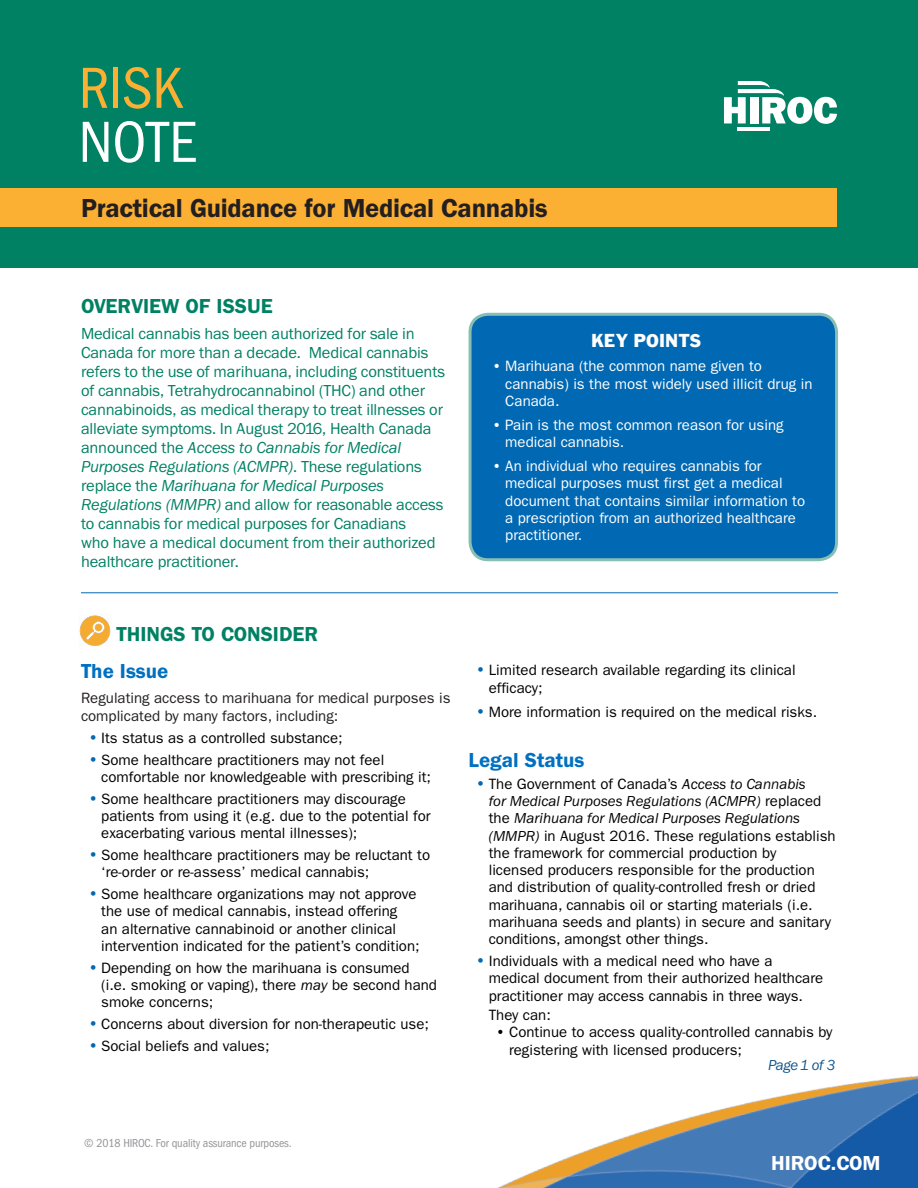
<style>
.page{position:relative;width:918px;height:1188px;background:#fff}
.page>*{position:absolute;margin:0;border:0;box-sizing:border-box;transform-origin:0 0}
.t1{font:condensed 60px "Franklin Gothic LT";color:#fbb033}
.t2{font:condensed 60px "Franklin Gothic LT";color:#fff}
.t3{font:700 27px "Franklin Gothic";letter-spacing:-.01em;color:#231f20}
.t4{font:700 21px "Franklin Gothic";color:#008164}
.t5{font:700 21px "Franklin Gothic";color:#0070c0}
.t6{font:700 21px "Franklin Gothic";color:#fff}
.Body_Text{font:19.5px "Franklin Gothic";color:#fff}
.Body_Text-2{font:16.5px/18.9px "Franklin Gothic";letter-spacing:-.01em;color:#008164}
.t7{font:15px/17.2px "Franklin Gothic";color:#000}
.t8{font:15px/17.2px "Franklin Gothic";color:#fff}
.t9{font:15px/18px "Franklin Gothic";color:#231f20}
.Body_Text-3{font:italic 15px "Franklin Gothic";letter-spacing:-.02em;color:#13558c}
.t10{font:condensed 12px "Franklin Gothic LT";letter-spacing:-.01em;color:#939598}
.s1{font-style:italic}
.s2{font-style:inherit}
.s3{font-size:16.5px;color:#0168b3}
</style>
<div class="page">
<hr style="left:81px;top:592px;width:757px;height:1px;background:#0168b3">
<div style="left:0;top:0;width:918px;height:268px;background:#008164"></div>
<hr style="left:738px;top:127px;width:32px;height:4px;background:#fff">
<svg style="left:724px;top:81px;width:113px;height:43px"></svg>
<div style="left:0;top:188px;width:837px;height:39px;background:#fbb033"></div>
<img style="left:497px;top:1076px;width:421px;height:112px">
<img style="left:79px;top:615px;width:32px;height:31px">
<div style="left:470px;top:314px;width:367px;height:246px;background:#0168b3;border-radius:18px"></div>
<div style="left:469px;top:313px;width:369px;height:248px;border:3px solid #88bfb3;border-radius:18px"></div>
<p class="t1" style="left:79px;top:54px;width:105px">RISK</p>
<p class="t2" style="left:79px;top:108px;width:120px">NOTE</p>
<p class="t3" style="left:81px;top:190px;width:468px">Practical Guidance for Medical Cannabis</p>
<p class="t4" style="left:81px;top:292px;width:193px">OVERVIEW OF ISSUE</p>
<p class="Body_Text-2" style="left:81px;top:325px;width:365px">Medical cannabis has been authorized for sale in Canada for more than a decade. Medical cannabis refers to the use of marihuana, including constituents of cannabis, Tetrahydrocannabinol (THC) and other cannabinoids, as medical therapy to treat illnesses or alleviate symptoms. In August 2016, Health Canada announced the <span class="s1">Access to Cannabis for Medical Purposes Regulations (ACMPR)</span>. These regulations replace the <span class="s1">Marihuana for Medical Purposes Regulations (MMPR)</span> and allow for reasonable access to cannabis for medical purposes for Canadians<br>who have a medical document from their authorized healthcare practitioner.</p>
<p class="Body_Text" style="left:591px;top:329px;width:112px">KEY POINTS</p>
<p class="t8" style="left:505px;top:358px;width:309px;text-indent:-14px"><span class="s2">•</span> Marihuana (the common name given to cannabis) is the most widely used illicit drug in<br>Canada.</p>
<p class="t8" style="left:505px;top:416px;width:280px;text-indent:-14px"><span class="s2">•</span> Pain is the most common reason for using medical cannabis.</p>
<p class="t8" style="left:505px;top:457px;width:301px;text-indent:-14px"><span class="s2">•</span> An individual who requires cannabis for medical purposes must first get a medical document that contains similar information to a prescription from an authorized healthcare practitioner.</p>
<p class="t4" style="left:117px;top:620px;width:203px">THINGS TO CONSIDER</p>
<p class="t5" style="left:81px;top:657px;width:89px">The Issue</p>
<p class="t9" style="left:81px;top:689px;width:371px">Regulating access to marihuana for medical purposes is complicated by many factors, including:</p>
<p class="t7" style="left:88px;top:729px;width:256px"><span class="s3">•</span> Its status as a controlled substance;</p>
<p class="t7" style="left:101px;top:751px;width:331px;text-indent:-14px"><span class="s3">•</span> Some healthcare practitioners may not feel comfortable nor knowledgeable with prescribing it;</p>
<p class="t7" style="left:101px;top:790px;width:331px;text-indent:-14px"><span class="s3">•</span> Some healthcare practitioners may discourage patients from using it (e.g. due to the potential for exacerbating various mental illnesses);</p>
<p class="t7" style="left:101px;top:846px;width:330px;text-indent:-14px"><span class="s3">•</span> Some healthcare practitioners may be reluctant to ‘re-order or re-assess’ medical cannabis;</p>
<p class="t7" style="left:101px;top:885px;width:320px;text-indent:-14px"><span class="s3">•</span> Some healthcare organizations may not approve the use of medical cannabis, instead offering<br>an alternative cannabinoid or another clinical intervention indicated for the patient’s condition;</p>
<p class="t7" style="left:101px;top:959px;width:337px;text-indent:-14px"><span class="s3">•</span> Depending on how the marihuana is consumed (i.e. smoking or vaping), there <span class="s1">may</span> be second hand smoke concerns;</p>
<p class="t7" style="left:88px;top:1015px;width:343px"><span class="s3">•</span> Concerns about diversion for non-therapeutic use;</p>
<p class="t7" style="left:88px;top:1037px;width:183px"><span class="s3">•</span> Social beliefs and values;</p>
<p class="t7" style="left:489px;top:662px;width:308px;text-indent:-14px"><span class="s3">•</span> Limited research available regarding its clinical efficacy;</p>
<p class="t7" style="left:475px;top:703px;width:343px"><span class="s3">•</span> More information is required on the medical risks.</p>
<p class="t5" style="left:469px;top:746px;width:117px">Legal Status</p>
<p class="t7" style="left:489px;top:775px;width:348px;text-indent:-14px"><span class="s3">•</span> The Government of Canada’s <span class="s1">Access to Cannabis<br>for Medical Purposes Regulations (ACMPR)</span> replaced the <span class="s1">Marihuana for Medical Purposes Regulations (MMPR)</span> in August 2016. These regulations establish the framework for commercial production by<br>licensed producers responsible for the production and distribution of quality-controlled fresh or dried marihuana, cannabis oil or starting materials (i.e. marihuana seeds and plants) in secure and sanitary conditions, amongst other things.</p>
<p class="t7" style="left:489px;top:952px;width:336px;text-indent:-14px"><span class="s3">•</span> Individuals with a medical need who have a medical document from their authorized healthcare practitioner may access cannabis in three ways.</p>
<p class="t7" style="left:489px;top:1006px;width:64px">They can:</p>
<p class="t7" style="left:509px;top:1024px;width:325px;text-indent:-14px"><span class="s2">•</span> Continue to access quality-controlled cannabis by registering with licensed producers;</p>
<p class="Body_Text-3" style="left:768px;top:1055px;width:69px">Page 1 of 3</p>
<p class="t10" style="left:84px;top:1137px;width:209px">© 2018 HIROC. For quality assurance purposes.</p>
<p class="t6" style="left:771px;top:1149px;width:111px">HIROC.COM</p>
</div>
